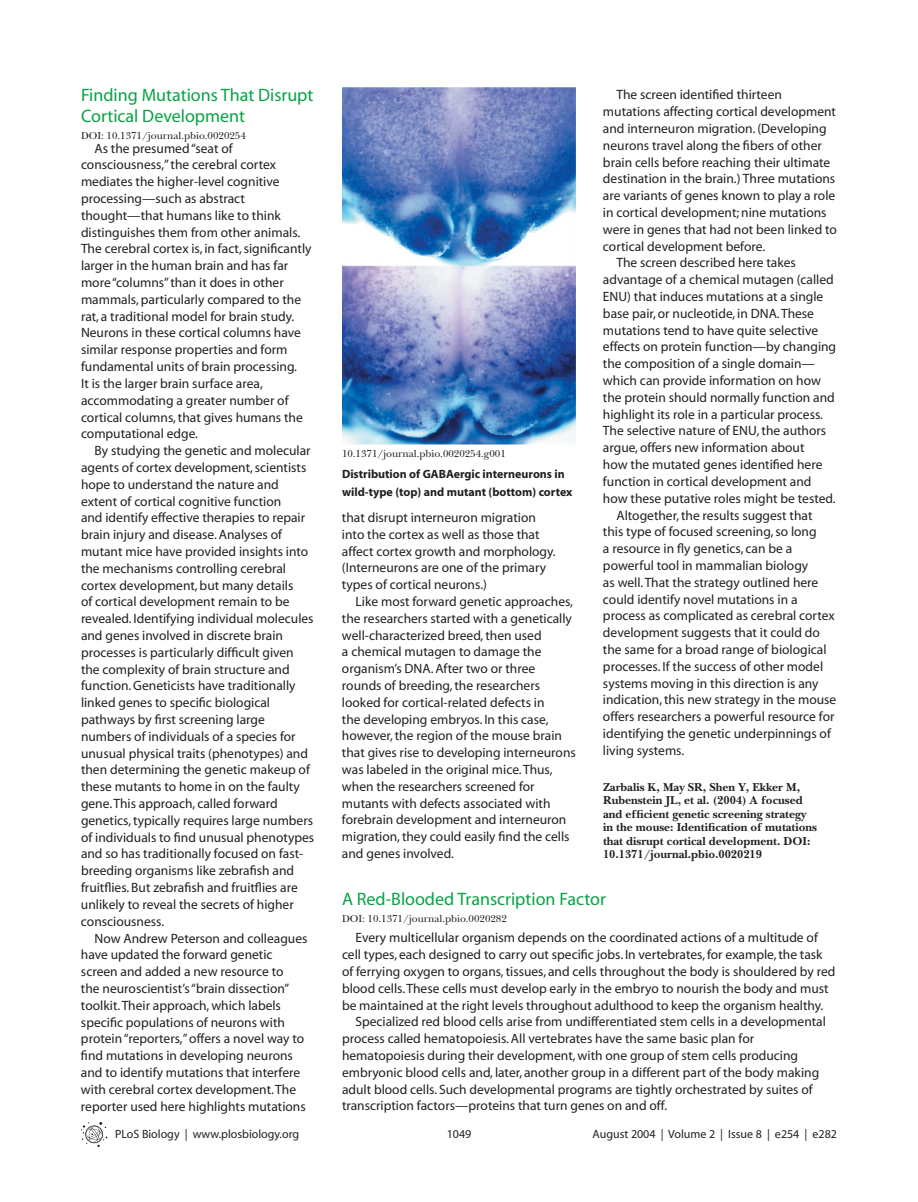
<style>
.page{position:relative;width:918px;height:1202px;background:#fff}
.page>*{position:absolute;margin:0;border:0;box-sizing:border-box;transform-origin:0 0}
.t1{font:18px/21px "Myriad";color:#09a245}
.t2{font:13.5px/16.8px "Myriad";color:#231f20}
.t3{font:700 12px/13.5px "PLB Iserif";color:#231f20}
.t4{font:700 12px/18px "Myriad";color:#231f20}
.t5{font:12px "Myriad";color:#231f20}
.t6{font:500 10.5px "PLB Iserif";color:#231f20}
</style>
<div class="page">
<svg style="left:81px;top:1122px;width:26px;height:25px"></svg>
<img style="left:342px;top:88px;width:234px;height:357px">
<h1 class="t1" style="left:81px;top:86px;width:234px">Finding Mutations That Disrupt<br>Cortical Development</h1>
<p class="t6" style="left:81px;top:131px;width:166px">DOI: 10.1371/journal.pbio.0020254</p>
<p class="t2" style="left:81px;top:141px;width:232px;text-indent:14px">As the presumed “seat of consciousness,” the cerebral cortex mediates the higher-level cognitive processing—such as abstract thought—that humans like to think distinguishes them from other animals.<br>The cerebral cortex is, in fact, significantly larger in the human brain and has far more “columns” than it does in other mammals, particularly compared to the rat, a traditional model for brain study.<br>Neurons in these cortical columns have similar response properties and form fundamental units of brain processing.<br>It is the larger brain surface area, accommodating a greater number of cortical columns, that gives humans the computational edge.</p>
<p class="t2" style="left:81px;top:443px;width:235px;text-indent:14px">By studying the genetic and molecular agents of cortex development, scientists hope to understand the nature and extent of cortical cognitive function<br>and identify effective therapies to repair brain injury and disease. Analyses of mutant mice have provided insights into the mechanisms controlling cerebral cortex development, but many details<br>of cortical development remain to be revealed. Identifying individual molecules and genes involved in discrete brain processes is particularly difficult given the complexity of brain structure and function. Geneticists have traditionally linked genes to specific biological pathways by first screening large numbers of individuals of a species for unusual physical traits (phenotypes) and then determining the genetic makeup of these mutants to home in on the faulty gene. This approach, called forward genetics, typically requires large numbers of individuals to find unusual phenotypes and so has traditionally focused on fast&shy;breeding organisms like zebrafish and fruitflies. But zebrafish and fruitflies are unlikely to reveal the secrets of higher consciousness.</p>
<p class="t2" style="left:81px;top:930px;width:228px;text-indent:14px">Now Andrew Peterson and colleagues have updated the forward genetic screen and added a new resource to<br>the neuroscientist’s “brain dissection” toolkit. Their approach, which labels specific populations of neurons with protein “reporters,” offers a novel way to find mutations in developing neurons and to identify mutations that interfere with cerebral cortex development. The reporter used here highlights mutations</p>
<p class="t6" style="left:342px;top:449px;width:165px">10.1371/journal.pbio.0020254.g001</p>
<p class="t4" style="left:342px;top:465px;width:232px">Distribution of GABAergic interneurons in wild-type (top) and mutant (bottom) cortex</p>
<p class="t2" style="left:342px;top:510px;width:215px">that disrupt interneuron migration into the cortex as well as those that affect cortex growth and morphology. (Interneurons are one of the primary types of cortical neurons.)</p>
<p class="t2" style="left:342px;top:594px;width:235px;text-indent:14px">Like most forward genetic approaches, the researchers started with a genetically well-characterized breed, then used<br>a chemical mutagen to damage the organism’s DNA. After two or three rounds of breeding, the researchers looked for cortical-related defects in<br>the developing embryos. In this case, however, the region of the mouse brain that gives rise to developing interneurons was labeled in the original mice. Thus, when the researchers screened for mutants with defects associated with forebrain development and interneuron migration, they could easily find the cells and genes involved.</p>
<p class="t2" style="left:616px;top:87px;width:167px">The screen identified thirteen</p>
<p class="t2" style="left:603px;top:104px;width:235px">mutations affecting cortical development</p>
<p class="t2" style="left:603px;top:121px;width:225px">and interneuron migration. (Developing</p>
<p class="t2" style="left:603px;top:138px;width:220px">neurons travel along the fibers of other</p>
<p class="t2" style="left:603px;top:155px;width:229px">brain cells before reaching their ultimate</p>
<p class="t2" style="left:603px;top:171px;width:234px">destination in the brain.) Three mutations</p>
<p class="t2" style="left:603px;top:188px;width:234px">are variants of genes known to play a role</p>
<p class="t2" style="left:603px;top:205px;width:225px">in cortical development; nine mutations</p>
<p class="t2" style="left:603px;top:222px;width:235px">were in genes that had not been linked to</p>
<p class="t2" style="left:603px;top:239px;width:164px">cortical development before.</p>
<p class="t2" style="left:616px;top:255px;width:181px">The screen described here takes</p>
<p class="t2" style="left:603px;top:272px;width:232px">advantage of a chemical mutagen (called</p>
<p class="t2" style="left:603px;top:289px;width:222px">ENU) that induces mutations at a single</p>
<p class="t2" style="left:603px;top:306px;width:213px">base pair, or nucleotide, in DNA. These</p>
<p class="t2" style="left:603px;top:323px;width:217px">mutations tend to have quite selective</p>
<p class="t2" style="left:603px;top:339px;width:235px">effects on protein function—by changing</p>
<p class="t2" style="left:603px;top:356px;width:214px">the composition of a single domain—</p>
<p class="t2" style="left:603px;top:373px;width:220px">which can provide information on how</p>
<p class="t2" style="left:603px;top:390px;width:233px">the protein should normally function and</p>
<p class="t2" style="left:603px;top:407px;width:222px">highlight its role in a particular process.</p>
<p class="t2" style="left:603px;top:423px;width:225px">The selective nature of ENU, the authors</p>
<p class="t2" style="left:603px;top:440px;width:203px">argue, offers new information about</p>
<p class="t2" style="left:603px;top:457px;width:221px">how the mutated genes identified here</p>
<p class="t2" style="left:603px;top:474px;width:210px">function in cortical development and</p>
<p class="t2" style="left:603px;top:491px;width:234px">how these putative roles might be tested.</p>
<p class="t2" style="left:616px;top:507px;width:198px">Altogether, the results suggest that</p>
<p class="t2" style="left:603px;top:524px;width:215px">this type of focused screening, so long</p>
<p class="t2" style="left:603px;top:541px;width:191px">a resource in fly genetics, can be a</p>
<p class="t2" style="left:603px;top:558px;width:207px">powerful tool in mammalian biology</p>
<p class="t2" style="left:603px;top:575px;width:217px">as well. That the strategy outlined here</p>
<p class="t2" style="left:603px;top:591px;width:196px">could identify novel mutations in a</p>
<p class="t2" style="left:603px;top:608px;width:233px">process as complicated as cerebral cortex</p>
<p class="t2" style="left:603px;top:625px;width:218px">development suggests that it could do</p>
<p class="t2" style="left:603px;top:642px;width:225px">the same for a broad range of biological</p>
<p class="t2" style="left:603px;top:659px;width:222px">processes. If the success of other model</p>
<p class="t2" style="left:603px;top:675px;width:217px">systems moving in this direction is any</p>
<p class="t2" style="left:603px;top:692px;width:235px">indication, this new strategy in the mouse</p>
<p class="t2" style="left:603px;top:709px;width:233px">offers researchers a powerful resource for</p>
<p class="t2" style="left:603px;top:726px;width:230px">identifying the genetic underpinnings of</p>
<p class="t2" style="left:603px;top:743px;width:83px">living systems.</p>
<p class="t3" style="left:603px;top:781px;width:216px">Zarbalis K, May SR, Shen Y, Ekker M, Rubenstein JL, et al. (2004) A focused and efficient genetic screening strategy in the mouse: Identification of mutations that disrupt cortical development. DOI:<br>10.1371/journal.pbio.0020219</p>
<h1 class="t1" style="left:342px;top:890px;width:266px">A Red-Blooded Transcription Factor</h1>
<p class="t6" style="left:342px;top:914px;width:166px">DOI: 10.1371/journal.pbio.0020282</p>
<p class="t2" style="left:356px;top:930px;width:464px">Every multicellular organism depends on the coordinated actions of a multitude of</p>
<p class="t2" style="left:342px;top:947px;width:482px">cell types, each designed to carry out specific jobs. In vertebrates, for example, the task</p>
<p class="t2" style="left:342px;top:964px;width:495px">of ferrying oxygen to organs, tissues, and cells throughout the body is shouldered by red</p>
<p class="t2" style="left:342px;top:980px;width:488px">blood cells. These cells must develop early in the embryo to nourish the body and must</p>
<p class="t2" style="left:342px;top:997px;width:483px">be maintained at the right levels throughout adulthood to keep the organism healthy.</p>
<p class="t2" style="left:356px;top:1014px;width:472px">Specialized red blood cells arise from undifferentiated stem cells in a developmental</p>
<p class="t2" style="left:342px;top:1031px;width:414px">process called hematopoiesis. All vertebrates have the same basic plan for</p>
<p class="t2" style="left:342px;top:1048px;width:458px">hematopoiesis during their development, with one group of stem cells producing</p>
<p class="t2" style="left:342px;top:1064px;width:479px">embryonic blood cells and, later, another group in a different part of the body making</p>
<p class="t2" style="left:342px;top:1081px;width:472px">adult blood cells. Such developmental programs are tightly orchestrated by suites of</p>
<p class="t2" style="left:342px;top:1098px;width:327px">transcription factors—proteins that turn genes on and off.</p>
<p class="t5" style="left:115px;top:1129px;width:186px">PLoS Biology | www.plosbiology.org</p>
<p class="t5" style="left:447px;top:1129px;width:26px">1049</p>
<p class="t5" style="left:593px;top:1129px;width:246px">August 2004 | Volume 2 | Issue 8 | e254 | e282</p>
</div>
